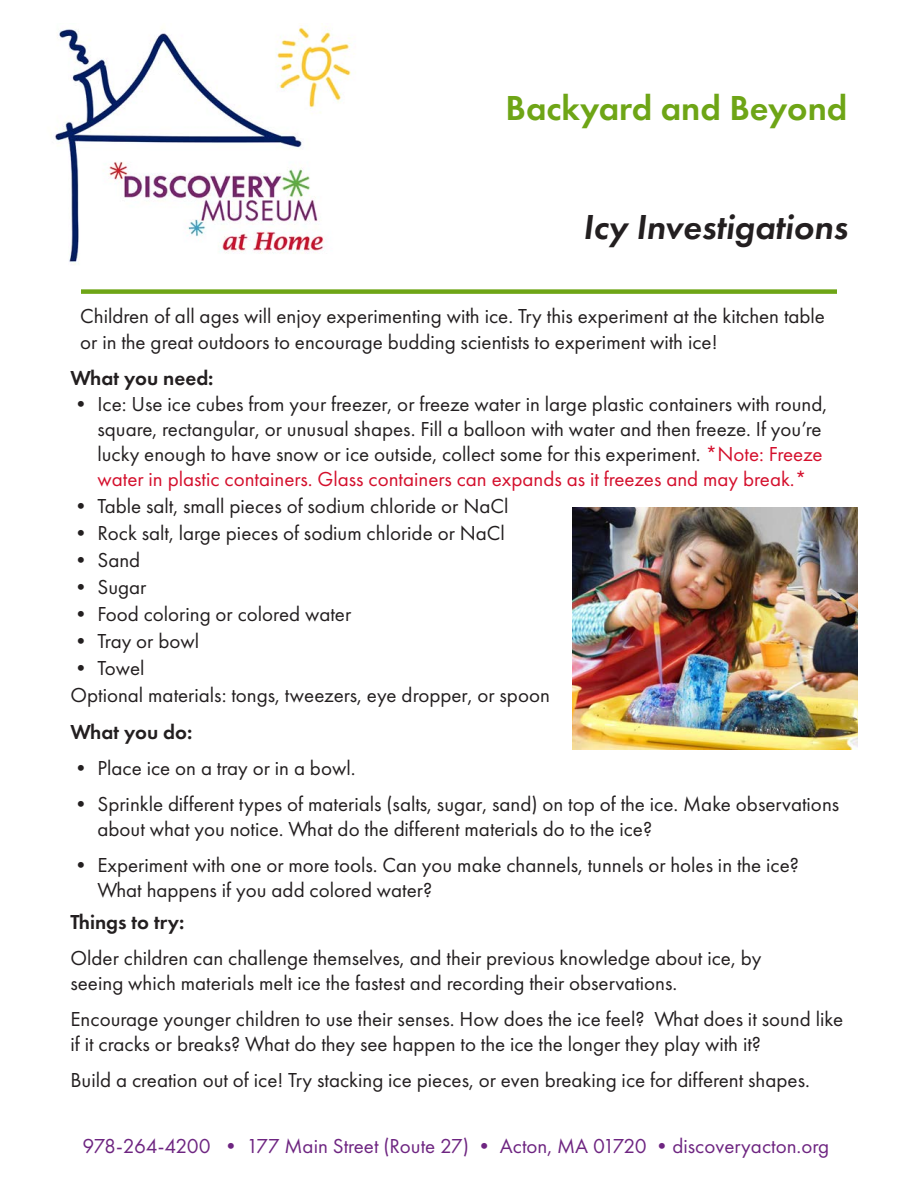
<style>
.page{position:relative;width:918px;height:1188px;background:#fff}
.page>*{position:absolute;margin:0;border:0;box-sizing:border-box;transform-origin:0 0}
.t1{font:600 36px "Futura PT";color:#6ea516}
.t2{font:italic 600 36px "Futura PT";color:#231f20}
.t3{font:21px/25.2px "Futura PT";color:#231f20}
.t4{font:21px "Futura PT";color:#6e2581}
.t5{font:600 21px "Futura PT";color:#231f20}
.s1{color:#d40f2c}
</style>
<div class="page">
<img style="left:55px;top:25px;width:296px;height:240px">
<div style="left:81px;top:289px;width:756px;height:5px;background:#6ea516"></div>
<img style="left:572px;top:508px;width:286px;height:242px">
<p class="t1" style="left:506px;top:86px;width:343px">Backyard and Beyond</p>
<p class="t2" style="left:583px;top:204px;width:266px">Icy Investigations</p>
<p class="t3" style="left:80px;top:304px;width:746px">Children of all ages will enjoy experimenting with ice. Try this experiment at the kitchen table or in the great outdoors to encourage budding scientists to experiment with ice!</p>
<p class="t5" style="left:70px;top:365px;width:145px">What you need:</p>
<p class="t3" style="left:98px;top:391px;width:731px;text-indent:-27px">• Ice: Use ice cubes from your freezer, or freeze water in large plastic containers with round, square, rectangular, or unusual shapes. Fill a balloon with water and then freeze. If you’re lucky enough to have snow or ice outside, collect some for this experiment. <span class="s1">*Note: Freeze water in plastic containers. Glass containers can expands as it freezes and may break.*</span></p>
<p class="t3" style="left:70px;top:493px;width:440px">• Table salt, small pieces of sodium chloride or NaCl</p>
<p class="t3" style="left:70px;top:520px;width:436px">• Rock salt, large pieces of sodium chloride or NaCl</p>
<p class="t3" style="left:70px;top:547px;width:71px">• Sand</p>
<p class="t3" style="left:70px;top:574px;width:77px">• Sugar</p>
<p class="t3" style="left:70px;top:601px;width:282px">• Food coloring or colored water</p>
<p class="t3" style="left:70px;top:628px;width:130px">• Tray or bowl</p>
<p class="t3" style="left:70px;top:655px;width:75px">• Towel</p>
<p class="t3" style="left:70px;top:682px;width:481px">Optional materials: tongs, tweezers, eye dropper, or spoon</p>
<p class="t5" style="left:70px;top:719px;width:123px">What you do:</p>
<p class="t3" style="left:70px;top:755px;width:287px">• Place ice on a tray or in a bowl.</p>
<p class="t3" style="left:98px;top:791px;width:743px;text-indent:-27px">• Sprinkle different types of materials (salts, sugar, sand) on top of the ice. Make observations about what you notice. What do the different materials do to the ice?</p>
<p class="t3" style="left:98px;top:852px;width:703px;text-indent:-27px">• Experiment with one or more tools. Can you make channels, tunnels or holes in the ice?<br>What happens if you add colored water?</p>
<p class="t5" style="left:71px;top:908px;width:115px">Things to try:</p>
<p class="t3" style="left:71px;top:945px;width:692px">Older children can challenge themselves, and their previous knowledge about ice, by seeing which materials melt ice the fastest and recording their observations.</p>
<p class="t3" style="left:71px;top:1006px;width:774px">Encourage younger children to use their senses. How does the ice feel? What does it sound like if it cracks or breaks? What do they see happen to the ice the longer they play with it?</p>
<p class="t3" style="left:71px;top:1067px;width:741px">Build a creation out of ice! Try stacking ice pieces, or even breaking ice for different shapes.</p>
<p class="t4" style="left:83px;top:1134px;width:748px">978-264-4200 • 177 Main Street (Route 27) • Acton, MA 01720 •discoveryacton.org</p>
</div>
